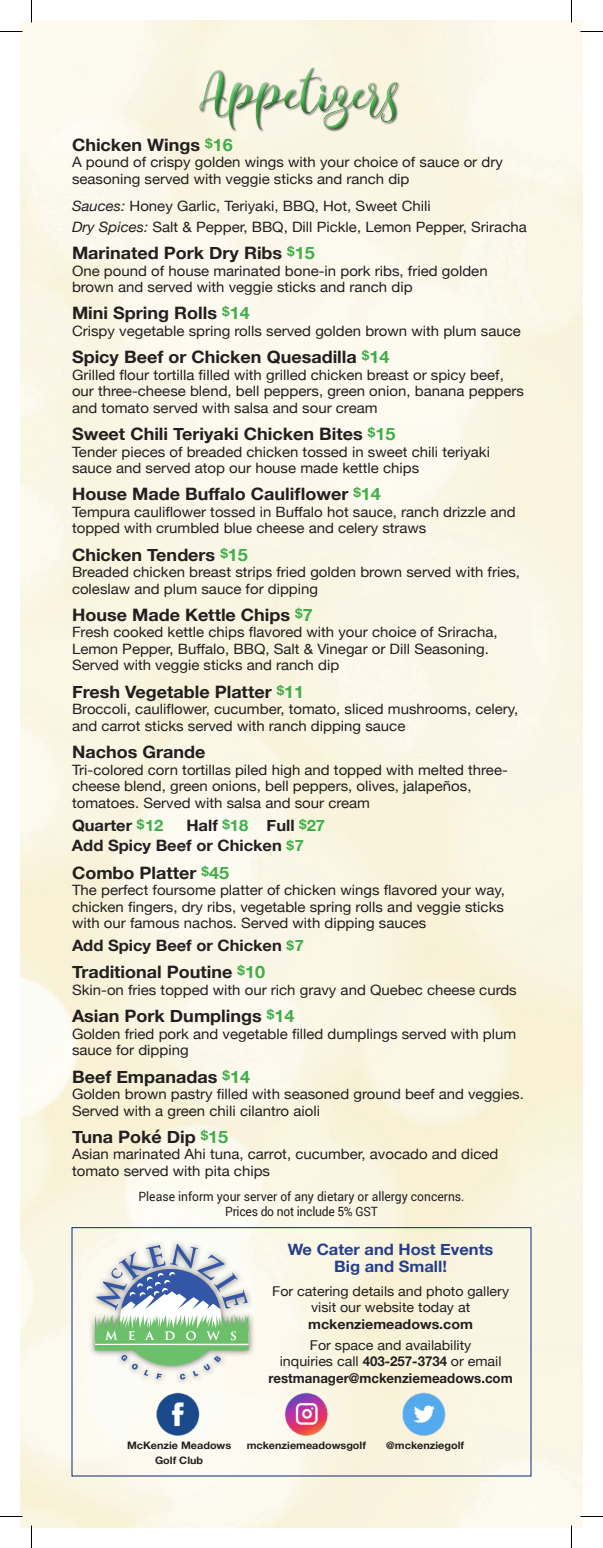
<style>
.page{position:relative;width:603px;height:1548px;background:#fff}
.page>*{position:absolute;margin:0;border:0;box-sizing:border-box;transform-origin:0 0}
.t1{font:51.3px "Flitte";letter-spacing:-.01em;color:#40ae49;scale:1.05 1}
.t2{font:700 17.1px "Helvetica Neue";color:#231f20;scale:1.05 1}
.t3{font:700 15.6px/20.9px "Helvetica Neue";color:#231f20;scale:1.05 1}
.t4{font:700 15.6px/16.5px "Helvetica Neue";color:#253f8e;text-align:center;scale:1.05 1}
.t5{font:14.25px/16.5px "Helvetica Neue";color:#231f20;scale:1.05 1}
.t6{font:13.5px/16.5px "Helvetica Neue";color:#231f20;text-align:center;scale:1.05 1}
.t7{font:700 13.5px "Helvetica Neue";color:#231f20;scale:1.05 1}
.t8{font:12.75px/15.3px "Roboto";color:#231f20;text-align:center;scale:.95 1}
.t9{font:700 10.35px/14.9px "Helvetica Neue";color:#231f20;text-align:center;scale:1.05 1}
.s1{color:#40ae49}
.s2{font-style:italic}
.s3{font-size:12.9px;color:#40ae49}
.s4{font-weight:700}
</style>
<div class="page">
<div style="left:71px;top:1227px;width:461px;height:250px;border:1px solid #253f8e"></div>
<div style="left:188px;top:57px;width:217px;height:76px;background:#faf5df"></div>
<div style="left:191px;top:60px;width:216px;height:79px;background:#231f20;opacity:.75"></div>
<div style="left:89px;top:1239px;width:167px;height:147px;background:#231f20;opacity:.6"></div>
<svg style="left:95px;top:1244px;width:154px;height:135px"></svg>
<img style="left:155px;top:1392px;width:50px;height:44px">
<img style="left:280px;top:1392px;width:48px;height:44px">
<img style="left:399px;top:1392px;width:52px;height:44px">
<svg style="left:0;top:31px;width:22px;height:1px"></svg>
<svg style="left:580px;top:31px;width:23px;height:1px"></svg>
<svg style="left:0;top:1516px;width:22px;height:1px"></svg>
<svg style="left:580px;top:1516px;width:23px;height:1px"></svg>
<svg style="left:31px;top:0;width:1px;height:22px"></svg>
<svg style="left:31px;top:1526px;width:1px;height:22px"></svg>
<svg style="left:571px;top:0;width:1px;height:22px"></svg>
<svg style="left:571px;top:1526px;width:1px;height:22px"></svg>
<h1 class="t1" style="left:201px;top:52px;width:193px">Appetizers</h1>
<p class="t2" style="left:72px;top:131px;width:155px">Chicken Wings <sup>$</sup><span class="s1">16</span></p>
<p class="t5" style="left:72px;top:155px;width:412px">A pound of crispy golden wings with your choice of sauce or dry seasoning served with veggie sticks and ranch dip</p>
<p class="t5" style="left:72px;top:196px;width:435px;line-height:20.9px"><span class="s2">Sauces:</span> Honey Garlic, Teriyaki, BBQ, Hot, Sweet Chili<br><span class="s2">Dry Spices:</span> Salt &amp; Pepper, BBQ, Dill Pickle, Lemon Pepper, Sriracha</p>
<p class="t2" style="left:72px;top:240px;width:233px">Marinated Pork Dry Ribs <sup>$</sup><span class="s1">15</span></p>
<p class="t5" style="left:72px;top:263px;width:397px">One pound of house marinated bone-in pork ribs, fried golden brown and served with veggie sticks and ranch dip</p>
<p class="t2" style="left:72px;top:300px;width:171px">Mini Spring Rolls <sup>$</sup><span class="s1">14</span></p>
<p class="t5" style="left:72px;top:323px;width:429px">Crispy vegetable spring rolls served golden brown with plum sauce</p>
<p class="t2" style="left:72px;top:344px;width:304px">Spicy Beef or Chicken Quesadilla <sup>$</sup><span class="s1">14</span></p>
<p class="t5" style="left:72px;top:367px;width:432px">Grilled flour tortilla filled with grilled chicken breast or spicy beef, our three-cheese blend, bell peppers, green onion, banana peppers and tomato served with salsa and sour cream</p>
<p class="t2" style="left:72px;top:421px;width:310px">Sweet Chili Teriyaki Chicken Bites <sup>$</sup><span class="s1">15</span></p>
<p class="t5" style="left:72px;top:444px;width:400px">Tender pieces of breaded chicken tossed in sweet chili teriyaki sauce and served atop our house made kettle chips</p>
<p class="t2" style="left:72px;top:481px;width:296px">House Made Buffalo Cauliflower <sup>$</sup><span class="s1">14</span></p>
<p class="t5" style="left:72px;top:504px;width:424px">Tempura cauliflower tossed in Buffalo hot sauce, ranch drizzle and topped with crumbled blue cheese and celery straws</p>
<p class="t2" style="left:72px;top:541px;width:169px">Chicken Tenders <sup>$</sup><span class="s1">15</span></p>
<p class="t5" style="left:72px;top:565px;width:428px">Breaded chicken breast strips fried golden brown served with fries, coleslaw and plum sauce for dipping</p>
<p class="t2" style="left:72px;top:601px;width:231px">House Made Kettle Chips <sup>$</sup><span class="s1">7</span></p>
<p class="t5" style="left:72px;top:625px;width:407px">Fresh cooked kettle chips flavored with your choice of Sriracha,<br>Lemon Pepper, Buffalo, BBQ, Salt &amp; Vinegar or Dill Seasoning.<br>Served with veggie sticks and ranch dip</p>
<p class="t2" style="left:72px;top:678px;width:223px">Fresh Vegetable Platter <sup>$</sup><span class="s1">11</span></p>
<p class="t5" style="left:72px;top:702px;width:427px">Broccoli, cauliflower, cucumber, tomato, sliced mushrooms, celery, and carrot sticks served with ranch dipping sauce</p>
<p class="t2" style="left:72px;top:739px;width:128px">Nachos Grande</p>
<p class="t5" style="left:72px;top:762px;width:417px">Tri-colored corn tortillas piled high and topped with melted three&shy;cheese blend, green onions, bell peppers, olives, jalapeños, tomatoes. Served with salsa and sour cream</p>
<p class="t3" style="left:72px;top:815px;width:89px">Quarter <span class="s3">$</span><span class="s1">12</span></p>
<p class="t3" style="left:72px;top:815px;width:243px;text-indent:114px">Half <span class="s3">$</span><span class="s1">18</span> Full <span class="s3">$</span><span class="s1">27<br></span>Add Spicy Beef or Chicken <span class="s3">$</span><span class="s1">7</span></p>
<p class="t2" style="left:72px;top:859px;width:151px">Combo Platter <sup>$</sup><span class="s1">45</span></p>
<p class="t5" style="left:72px;top:883px;width:414px;text-align:justify">The perfect foursome platter of chicken wings flavored your way, chicken fingers, dry ribs, vegetable spring rolls and veggie sticks with our famous nachos. Served with dipping sauces</p>
<p class="t3" style="left:72px;top:936px;width:222px">Add Spicy Beef or Chicken <span class="s3">$</span><span class="s1">7</span></p>
<p class="t2" style="left:72px;top:959px;width:185px">Traditional Poutine <sup>$</sup><span class="s1">10</span></p>
<p class="t5" style="left:72px;top:982px;width:425px">Skin-on fries topped with our rich gravy and Quebec cheese curds</p>
<p class="t2" style="left:72px;top:1003px;width:213px">Asian Pork Dumplings <sup>$</sup><span class="s1">14</span></p>
<p class="t5" style="left:72px;top:1026px;width:425px">Golden fried pork and vegetable filled dumplings served with plum sauce for dipping</p>
<p class="t2" style="left:72px;top:1063px;width:171px">Beef Empanadas <sup>$</sup><span class="s1">14</span></p>
<p class="t5" style="left:72px;top:1087px;width:432px">Golden brown pastry filled with seasoned ground beef and veggies.<br>Served with a green chili cilantro aioli</p>
<p class="t2" style="left:72px;top:1123px;width:150px">Tuna Poké Dip <sup>$</sup><span class="s1">15</span></p>
<p class="t5" style="left:72px;top:1147px;width:408px">Asian marinated Ahi tuna, carrot, cucumber, avocado and diced tomato served with pita chips</p>
<p class="t8" style="left:138px;top:1188px;width:345px">Please inform your server of any dietary or allergy concerns.<br>Prices do not include 5% GST</p>
<p class="t4" style="left:288px;top:1242px;width:197px">We Cater and Host Events<br>Big and Small!</p>
<p class="t6" style="left:272px;top:1283px;width:227px">For catering details and photo gallery visit our website today at</p>
<p class="t7" style="left:308px;top:1313px;width:158px">mckenziemeadows.com</p>
<p class="t6" style="left:269px;top:1337px;width:234px">For space and availability<br>inquiries call <span class="s4">403-257-3734</span> or email <span class="s4">restmanager@mckenziemeadows.com</span></p>
<p class="t9" style="left:127px;top:1439px;width:101px">McKenzie Meadows<br>Golf Club</p>
<p class="t9" style="left:247px;top:1439px;width:115px">mckenziemeadowsgolf</p>
<p class="t9" style="left:386px;top:1439px;width:76px">@mckenziegolf</p>
</div>
